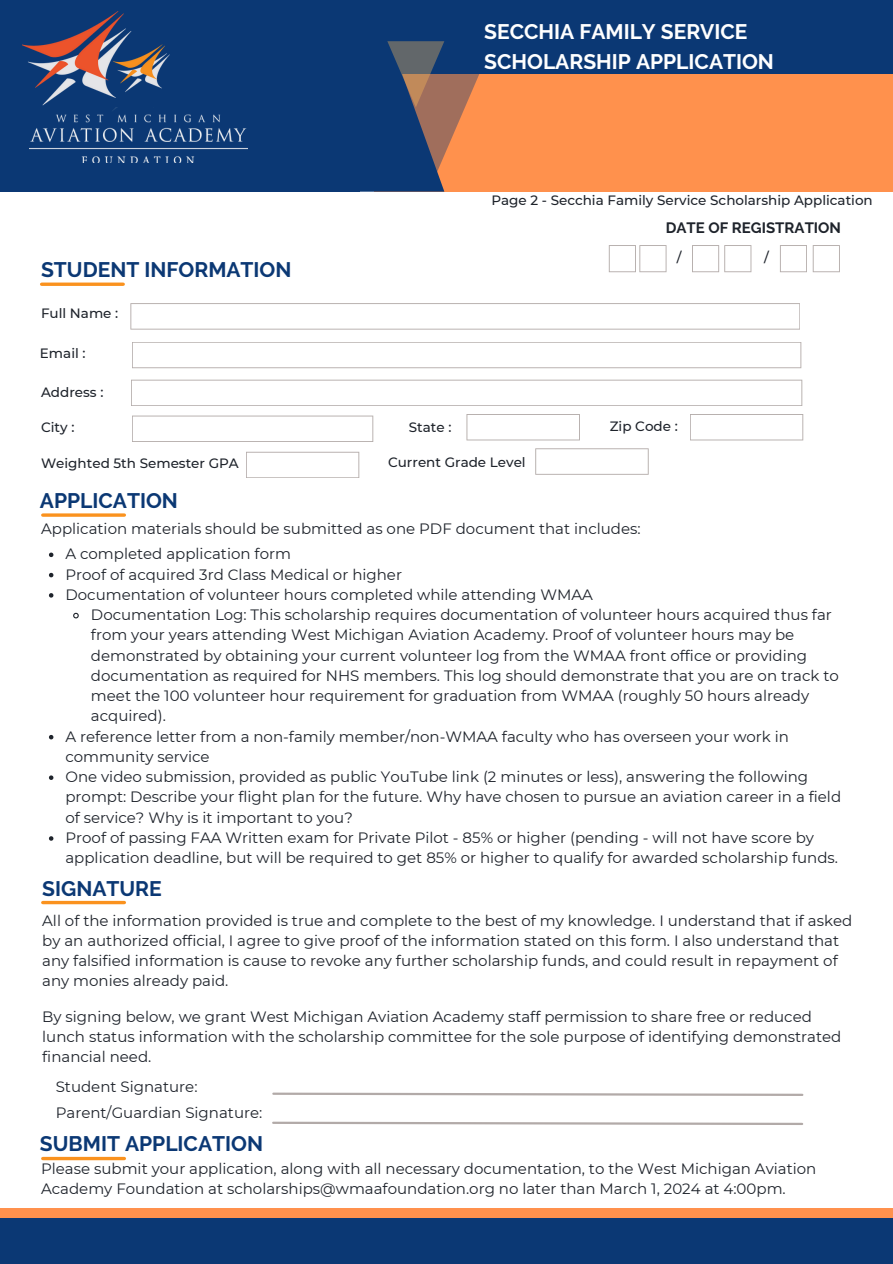
<style>
.page{position:relative;width:893px;height:1264px;background:#fff}
.page>*{position:absolute;margin:0;border:0;box-sizing:border-box;transform-origin:0 0}
.t1{font:700 21px "Raleway";color:#0b3874}
.t2{font:700 21px/29.2px "Raleway";color:#fff}
.t3{font:15px/20.2px "Montserrat";color:#1e232b}
.t4{font:700 15px "Raleway";color:#1e232b}
.t5{font:500 13.5px "Montserrat";color:#1e232b}
</style>
<div class="page">
<div style="left:0;top:1208px;width:892px;height:25px;background:#ff914d"></div>
<div style="left:0;top:1218px;width:892px;height:45px;background:#0b3874"></div>
<div style="left:0;top:0;width:892px;height:175px;background:#0b3874"></div>
<div style="left:374px;top:74px;width:518px;height:118px;background:#ff914d"></div>
<div style="left:0;top:63px;width:359px;height:129px;background:#0b3874"></div>
<svg style="left:359px;top:41px;width:121px;height:151px"></svg>
<img style="left:22px;top:12px;width:148px;height:94px">
<img style="left:29px;top:107px;width:218px;height:55px">
<svg style="left:43px;top:513px;width:81px;height:4px"></svg>
<svg style="left:49px;top:552px;width:4px;height:5px"></svg>
<svg style="left:49px;top:573px;width:4px;height:4px"></svg>
<svg style="left:49px;top:593px;width:4px;height:4px"></svg>
<svg style="left:73px;top:612px;width:6px;height:7px"></svg>
<svg style="left:49px;top:735px;width:4px;height:4px"></svg>
<svg style="left:49px;top:775px;width:4px;height:5px"></svg>
<svg style="left:49px;top:836px;width:4px;height:4px"></svg>
<svg style="left:246px;top:452px;width:113px;height:26px"></svg>
<svg style="left:42px;top:282px;width:81px;height:4px"></svg>
<svg style="left:608px;top:245px;width:58px;height:27px"></svg>
<svg style="left:692px;top:245px;width:59px;height:27px"></svg>
<svg style="left:780px;top:245px;width:59px;height:27px"></svg>
<svg style="left:130px;top:303px;width:670px;height:26px"></svg>
<svg style="left:132px;top:342px;width:669px;height:26px"></svg>
<svg style="left:131px;top:379px;width:671px;height:27px"></svg>
<svg style="left:132px;top:415px;width:241px;height:27px"></svg>
<svg style="left:466px;top:414px;width:114px;height:26px"></svg>
<svg style="left:690px;top:414px;width:113px;height:26px"></svg>
<svg style="left:272px;top:1092px;width:532px;height:4px"></svg>
<svg style="left:43px;top:900px;width:81px;height:4px"></svg>
<svg style="left:272px;top:1121px;width:531px;height:4px"></svg>
<svg style="left:43px;top:1156px;width:81px;height:4px"></svg>
<svg style="left:535px;top:448px;width:113px;height:27px"></svg>
<p class="t2" style="left:484px;top:17px;width:291px">SECCHIA FAMILY SERVICE<br>SCHOLARSHIP APPLICATION</p>
<h3 class="t1" style="left:41px;top:257px;width:252px">STUDENT INFORMATION</h3>
<h3 class="t5" style="left:41px;top:305px;width:79px">Full Name :</h3>
<h3 class="t5" style="left:40px;top:345px;width:47px">Email :</h3>
<h3 class="t5" style="left:41px;top:383px;width:64px">Address :</h3>
<h3 class="t5" style="left:41px;top:419px;width:35px">City :</h3>
<h3 class="t5" style="left:409px;top:419px;width:44px">State :</h3>
<h3 class="t5" style="left:491px;top:192px;width:383px">Page 2 - Secchia Family Service Scholarship Application</h3>
<h1 class="t4" style="left:665px;top:219px;width:177px">DATE OF REGISTRATION</h1>
<p class="t5" style="left:677px;top:248px;width:6px">/</p>
<p class="t5" style="left:764px;top:248px;width:6px">/</p>
<p class="t5" style="left:609px;top:417px;width:69px">Zip Code :</p>
<h3 class="t5" style="left:41px;top:455px;width:199px">Weighted 5th Semester GPA</h3>
<p class="t5" style="left:388px;top:454px;width:139px">Current Grade Level</p>
<p class="t1" style="left:40px;top:488px;width:139px">APPLICATION</p>
<p class="t3" style="left:41px;top:518px;width:601px">Application materials should be submitted as one PDF document that includes:</p>
<p class="t3" style="left:65px;top:544px;width:227px">A completed application form</p>
<h1 class="t3" style="left:65px;top:564px;width:338px">Proof of acquired 3rd Class Medical or higher</h1>
<p class="t3" style="left:65px;top:584px;width:529px">Documentation of volunteer hours completed while attending WMAA</p>
<h3 class="t3" style="left:91px;top:604px;width:749px">Documentation Log: This scholarship requires documentation of volunteer hours acquired thus far from your years attending West Michigan Aviation Academy. Proof of volunteer hours may be demonstrated by obtaining your current volunteer log from the WMAA front office or providing documentation as required for NHS members. This log should demonstrate that you are on track to meet the 100 volunteer hour requirement for graduation from WMAA (roughly 50 hours already acquired).</h3>
<h2 class="t3" style="left:65px;top:726px;width:725px">A reference letter from a non-family member/non-WMAA faculty who has overseen your work in community service</h2>
<h1 class="t3" style="left:65px;top:766px;width:777px">One video submission, provided as public YouTube link (2 minutes or less), answering the following prompt: Describe your flight plan for the future. Why have chosen to pursue an aviation career in a field of service? Why is it important to you?</h1>
<p class="t3" style="left:65px;top:827px;width:774px">Proof of passing FAA Written exam for Private Pilot - 85% or higher (pending - will not have score by application deadline, but will be required to get 85% or higher to qualify for awarded scholarship funds.</p>
<p class="t1" style="left:42px;top:875px;width:121px">SIGNATURE</p>
<p class="t3" style="left:42px;top:910px;width:811px">All of the information provided is true and complete to the best of my knowledge. I understand that if asked by an authorized official, I agree to give proof of the information stated on this form. I also understand that any falsified information is cause to revoke any further scholarship funds, and could result in repayment of any monies already paid.</p>
<p class="t3" style="left:42px;top:1006px;width:800px">By signing below, we grant West Michigan Aviation Academy staff permission to share free or reduced lunch status information with the scholarship committee for the sole purpose of identifying demonstrated financial need.</p>
<p class="t3" style="left:56px;top:1076px;width:143px">Student Signature:</p>
<p class="t3" style="left:56px;top:1101px;width:208px">Parent/Guardian Signature:</p>
<h1 class="t1" style="left:40px;top:1131px;width:224px">SUBMIT APPLICATION</h1>
<p class="t3" style="left:41px;top:1158px;width:776px">Please submit your application, along with all necessary documentation, to the West Michigan Aviation<br>Academy Foundation at scholarships@wmaafoundation.org no later than March 1, 2024 at 4:00pm.</p>
</div>
